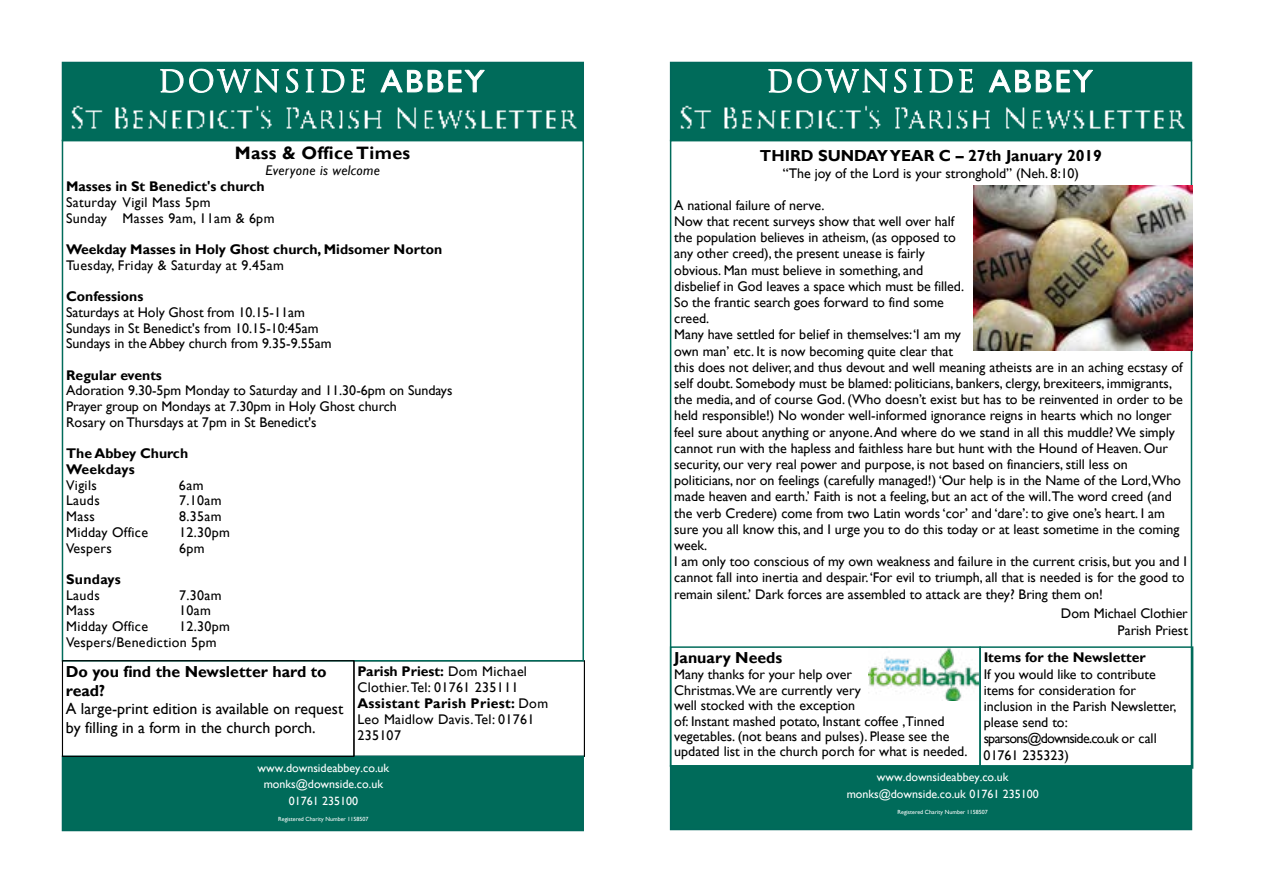
<style>
.page{position:relative;width:1263px;height:893px;background:#fff}
.page>*{position:absolute;margin:0;border:0;box-sizing:border-box;transform-origin:0 0}
.t1{font:700 18px "Gill Sans";letter-spacing:.02em;color:#000}
.t2{font:700 15.9px/18.5px "Gill Sans";color:#000}
.t3{font:15.9px/18.5px "Gill Sans";color:#000}
.t4{font:14.1px "Gill Sans";color:#000}
.t5{font:700 14.1px "Gill Sans";letter-spacing:.02em;color:#000}
.t6{font:13.95px/16.2px "Gill Sans";color:#000}
.t7{font:700 13.95px/15.8px "Gill Sans";color:#000}
.t8{font:13.95px/16.2px "Gill Sans";letter-spacing:.02em;color:#000}
.t9{font:13.95px/15.8px "Gill Sans";letter-spacing:.025em;color:#000}
.t10{font:italic 13.95px "Gill Sans";letter-spacing:.025em;color:#000}
.t11{font:12px/16.5px "Gill Sans";color:#fff;text-align:center}
.t12{font:6px "Gill Sans";color:#fff}
.s1{font-weight:700}
</style>
<div class="page">
<div style="left:671px;top:62px;width:520px;height:78px;background:#006b5a"></div>
<div style="left:671px;top:766px;width:520px;height:63px;background:#006b5a"></div>
<div style="left:670px;top:765px;width:522px;height:65px;border:1px solid #00685b"></div>
<svg style="left:769px;top:69px;width:22px;height:23px"></svg>
<svg style="left:798px;top:69px;width:89px;height:23px"></svg>
<svg style="left:894px;top:69px;width:12px;height:23px"></svg>
<svg style="left:914px;top:70px;width:8px;height:22px"></svg>
<svg style="left:929px;top:70px;width:23px;height:22px"></svg>
<svg style="left:959px;top:69px;width:14px;height:23px"></svg>
<svg style="left:989px;top:70px;width:41px;height:22px"></svg>
<svg style="left:1036px;top:70px;width:15px;height:22px"></svg>
<svg style="left:1057px;top:70px;width:36px;height:22px"></svg>
<img style="left:680px;top:101px;width:513px;height:34px">
<div style="left:670px;top:646px;width:311px;height:121px;border:1px solid #006b5a"></div>
<img style="left:869px;top:647px;width:110px;height:53px">
<div style="left:979px;top:646px;width:214px;height:123px;border:1px solid #006b5a"></div>
<img style="left:973px;top:186px;width:220px;height:164px">
<div style="left:353px;top:660px;width:232px;height:97px;border:1px solid #000"></div>
<div style="left:62px;top:62px;width:521px;height:78px;background:#006b5a"></div>
<div style="left:62px;top:756px;width:521px;height:74px;background:#006b5a"></div>
<div style="left:62px;top:756px;width:522px;height:75px;border:1px solid #00685b"></div>
<svg style="left:160px;top:69px;width:23px;height:23px"></svg>
<svg style="left:189px;top:69px;width:90px;height:23px"></svg>
<svg style="left:286px;top:69px;width:12px;height:23px"></svg>
<svg style="left:306px;top:70px;width:8px;height:22px"></svg>
<svg style="left:321px;top:70px;width:23px;height:22px"></svg>
<svg style="left:351px;top:69px;width:13px;height:23px"></svg>
<svg style="left:381px;top:70px;width:41px;height:22px"></svg>
<svg style="left:428px;top:70px;width:15px;height:22px"></svg>
<svg style="left:449px;top:70px;width:35px;height:22px"></svg>
<img style="left:71px;top:101px;width:513px;height:34px">
<div style="left:62px;top:660px;width:292px;height:97px;border:1px solid #000"></div>
<p class="t1" style="left:235px;top:142px;width:177px">Mass &amp; Office Times</p>
<p class="t10" style="left:265px;top:163px;width:116px">Everyone is welcome</p>
<p class="t7" style="left:66px;top:179px;width:200px">Masses in St Benedict's church</p>
<p class="t9" style="left:66px;top:194px;width:210px">Saturday Vigil Mass 5pm<br>Sunday Masses 9am, 11am &amp; 6pm</p>
<p class="t7" style="left:66px;top:242px;width:378px">Weekday Masses in Holy Ghost church, Midsomer Norton</p>
<p class="t9" style="left:66px;top:257px;width:219px">Tuesday, Friday &amp; Saturday at 9.45am</p>
<p class="t7" style="left:66px;top:289px;width:79px">Confessions</p>
<p class="t6" style="left:66px;top:305px;width:267px;line-height:15.8px">Saturdays at Holy Ghost from 10.15-11am<br>Sundays in St Benedict's from 10.15-10:45am<br>Sundays in the Abbey church from 9.35-9.55am</p>
<p class="t7" style="left:66px;top:367px;width:97px">Regular events</p>
<p class="t6" style="left:66px;top:383px;width:388px;line-height:15.8px">Adoration 9.30-5pm Monday to Saturday and 11.30-6pm on Sundays<br>Prayer group on Mondays at 7.30pm in Holy Ghost church</p>
<p class="t4" style="left:66px;top:414px;width:252px">Rosary on Thursdays at 7pm in St Benedict's</p>
<p class="t7" style="left:66px;top:446px;width:124px">The Abbey Church<br>Weekdays</p>
<p class="t6" style="left:66px;top:477px;width:32px">Vigils</p>
<p class="t6" style="left:179px;top:477px;width:26px">6am</p>
<p class="t6" style="left:66px;top:493px;width:35px">Lauds</p>
<p class="t6" style="left:179px;top:493px;width:44px">7.10am</p>
<p class="t6" style="left:66px;top:508px;width:30px">Mass</p>
<p class="t6" style="left:179px;top:508px;width:44px">8.35am</p>
<p class="t8" style="left:66px;top:524px;width:83px">Midday Office</p>
<p class="t6" style="left:179px;top:524px;width:52px">12.30pm</p>
<p class="t9" style="left:66px;top:540px;width:47px">Vespers</p>
<p class="t6" style="left:179px;top:540px;width:27px">6pm</p>
<p class="t5" style="left:66px;top:571px;width:56px">Sundays</p>
<p class="t6" style="left:66px;top:587px;width:35px">Lauds</p>
<p class="t6" style="left:179px;top:587px;width:44px">7.30am</p>
<p class="t6" style="left:66px;top:603px;width:30px">Mass</p>
<p class="t6" style="left:179px;top:603px;width:33px">10am</p>
<p class="t8" style="left:66px;top:618px;width:83px">Midday Office</p>
<p class="t9" style="left:66px;top:619px;width:165px;text-indent:113px">12.30pm<br>Vespers/Benediction 5pm</p>
<p class="t2" style="left:66px;top:663px;width:262px">Do you find the Newsletter hard to read?</p>
<p class="t3" style="left:66px;top:700px;width:279px">A large-print edition is available on request by filling in a form in the church porch.</p>
<p class="t8" style="left:357px;top:663px;width:192px"><span class="s1">Parish Priest:</span> Dom Michael<br>Clothier. Tel: 01761 235111<br><span class="s1">Assistant Parish Priest:</span> Dom<br>Leo Maidlow Davis. Tel: 01761<br>235107</p>
<p class="t11" style="left:258px;top:760px;width:133px">www.downsideabbey.co.uk monks@downside.co.uk<br>01761 235100</p>
<p class="t12" style="left:278px;top:816px;width:92px">Registered Charity Number 1158507</p>
<p class="t2" style="left:760px;top:147px;width:344px">THIRD SUNDAY YEAR C – 27th January 2019</p>
<p class="t6" style="left:783px;top:166px;width:298px">“The joy of the Lord is your stronghold” (Neh. 8:10)</p>
<p class="t6" style="left:674px;top:197px;width:283px">A national failure of nerve.<br>Now that recent surveys show that well over half the population believes in atheism, (as opposed to</p>
<p class="t4" style="left:674px;top:245px;width:252px">any other creed), the present unease is fairly</p>
<p class="t6" style="left:674px;top:262px;width:510px">obvious. Man must believe in something, and<br>disbelief in God leaves a space which must be filled.<br>So the frantic search goes forward to find some<br>creed.<br>Many have settled for belief in themselves: ‘I am my<br>own man’ etc. It is now becoming quite clear that<br>this does not deliver, and thus devout and well meaning atheists are in an aching ecstasy of self doubt. Somebody must be blamed: politicians, bankers, clergy, brexiteers, immigrants, the media, and of course God. (Who doesn’t exist but has to be reinvented in order to be</p>
<p class="t4" style="left:674px;top:407px;width:499px">held responsible!) No wonder well-informed ignorance reigns in hearts which no longer</p>
<p class="t6" style="left:674px;top:424px;width:514px">feel sure about anything or anyone. And where do we stand in all this muddle? We simply cannot run with the hapless and faithless hare but hunt with the Hound of Heaven. Our security, our very real power and purpose, is not based on financiers, still less on politicians, nor on feelings (carefully managed!) ‘Our help is in the Name of the Lord,Who made heaven and earth.’ Faith is not a feeling, but an act of the will.The word creed (and the verb Credere) come from two Latin words ‘cor’ and ‘dare’: to give one’s heart. I am sure you all know this, and I urge you to do this today or at least sometime in the coming week.<br>I am only too conscious of my own weakness and failure in the current crisis, but you and I</p>
<p class="t4" style="left:674px;top:569px;width:512px">cannot fall into inertia and despair. ‘For evil to triumph, all that is needed is for the good to</p>
<p class="t6" style="left:1061px;top:585px;width:128px;line-height:19.2px;text-indent:-387px">remain silent.’ Dark forces are assembled to attack are they? Bring them on!<br>Dom Michael Clothier</p>
<p class="t6" style="left:1117px;top:622px;width:72px">Parish Priest</p>
<p class="t2" style="left:674px;top:649px;width:110px">January Needs</p>
<p class="t6" style="left:674px;top:667px;width:295px;line-height:15.5px">Many thanks for your help over<br>Christmas.We are currently very<br>well stocked with the exception<br>of: Instant mashed potato, Instant coffee ,Tinned vegetables. (not beans and pulses). Please see the updated list in the church porch for what is needed.</p>
<p class="t7" style="left:984px;top:650px;width:164px">Items for the Newsletter</p>
<p class="t6" style="left:984px;top:666px;width:194px">If you would like to contribute items for consideration for inclusion in the Parish Newsletter, please send to: sparsons@downside.co.uk or call<br>01761 235323)</p>
<p class="t11" style="left:847px;top:769px;width:193px">www.downsideabbey.co.uk monks@downside.co.uk 01761 235100</p>
<p class="t12" style="left:897px;top:809px;width:92px">Registered Charity Number 1158507</p>
</div>
